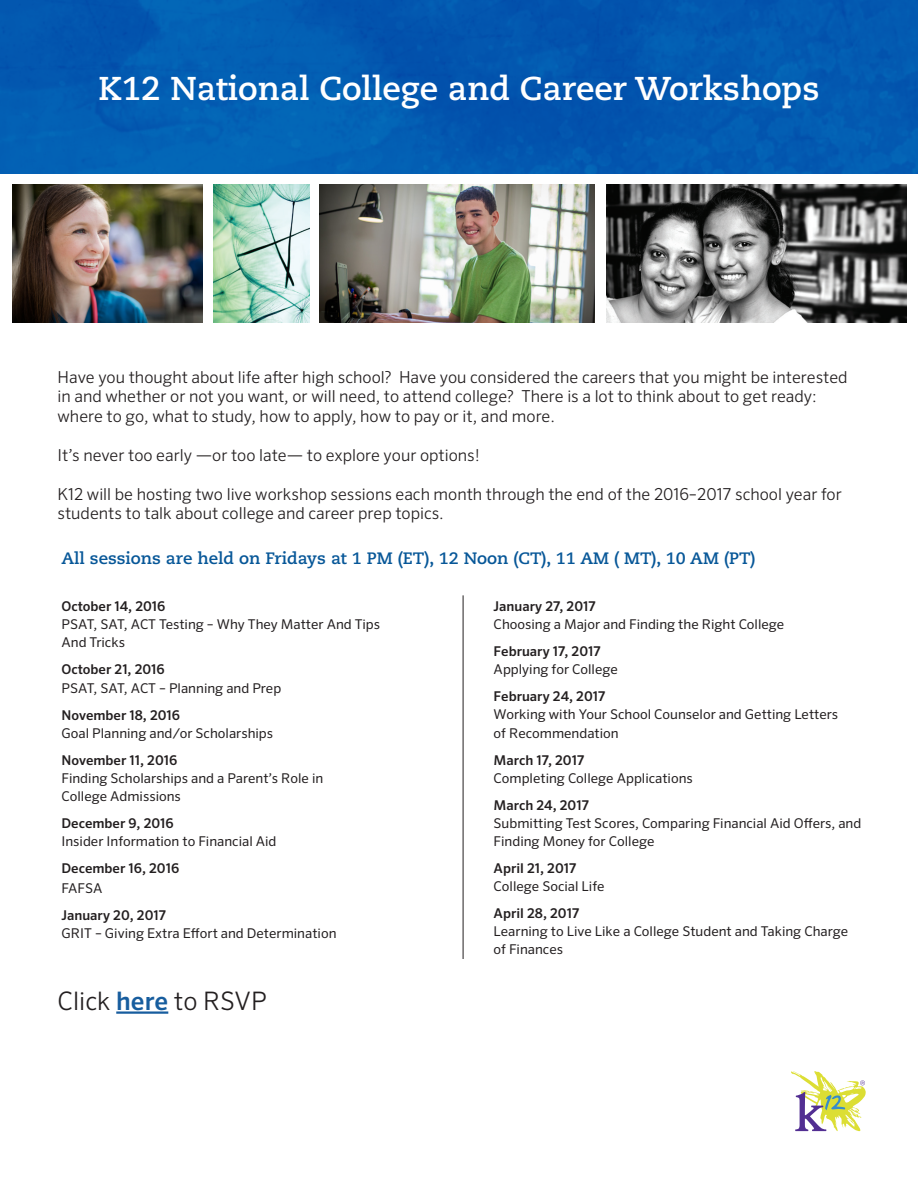
<style>
.page{position:relative;width:918px;height:1188px;background:#fff}
.page>*{position:absolute;margin:0;border:0;box-sizing:border-box;transform-origin:0 0}
.t1{font:700 33px "Caecilia LT Std";color:#fff}
.t2{font:300 25.5px "Sero OT";color:#231f20}
.t3{font:300 16.5px/19.5px "Sero OT";color:#231f20}
.t4{font:700 16.5px "Caecilia LT Std";color:#075798}
.Date{font:13.5px/18px "Sero OT";color:#231f20}
.Date-2{font:500 13.5px/19.5px "Sero OT";color:#231f20}
.s1{font-weight:500}
.s2{font-weight:400}
.s3{font-weight:500;color:#175d9e}
</style>
<div class="page">
<img style="left:0;top:0;width:918px;height:173px">
<img style="left:320px;top:184px;width:274px;height:138px">
<img style="left:606px;top:184px;width:300px;height:138px">
<img style="left:214px;top:185px;width:95px;height:137px">
<img style="left:12px;top:184px;width:190px;height:138px">
<svg style="left:791px;top:1071px;width:75px;height:60px"></svg>
<hr style="left:463px;top:595px;width:1px;height:364px;background:#231f20">
<hr style="left:116px;top:1011px;width:52px;height:3px;background:#175d9e">
<p class="t1" style="left:98px;top:69px;width:723px">K12 National College and Career Workshops</p>
<p class="t3" style="left:58px;top:367px;width:792px">Have you thought about life after high school? Have you considered the careers that you might be interested in and whether or not you want, or will need, to attend college? There is a lot to think about to get ready: where to go, what to study, how to apply, how to pay or it, and more.</p>
<p class="t3" style="left:58px;top:445px;width:424px">It’s never too early —or too late— to explore your options!</p>
<p class="t3" style="left:58px;top:484px;width:786px">K12 will be hosting two live workshop sessions each month through the end of the 2016–2017 school year for students to talk about college and career prep topics.</p>
<p class="t4" style="left:62px;top:548px;width:696px">All sessions are held on Fridays at 1 PM (ET), 12 Noon (CT), 11 AM ( MT), 10 AM (PT)</p>
<p class="Date" style="left:62px;top:597px;width:320px"><span class="s1">October 14, 2016<br></span>PSAT, SAT, ACT Testing – Why They Matter And Tips<br>And Tricks</p>
<p class="Date" style="left:62px;top:659px;width:221px;line-height:19.5px"><span class="s1">October 21, 2016<br></span>PSAT, SAT, ACT – Planning and Prep</p>
<p class="Date" style="left:62px;top:706px;width:213px"><span class="s1">November 18, 2016<br></span>Goal Planning and/or Scholarships</p>
<p class="Date" style="left:62px;top:751px;width:263px"><span class="s1">November 11, 2016<br></span>Finding Scholarships and a Parent’s Role in<br>College Admissions</p>
<p class="Date" style="left:62px;top:814px;width:217px"><span class="s1">December 9, 2016<br></span>Insider Information to Financial Aid</p>
<p class="Date-2" style="left:62px;top:859px;width:119px">December 16, 2016<br><span class="s2">FAFSA</span></p>
<p class="Date" style="left:62px;top:906px;width:277px"><span class="s1">January 20, 2017<br></span>GRIT – Giving Extra Effort and Determination</p>
<p class="t2" style="left:58px;top:986px;width:211px">Click <span class="s3">here</span> to RSVP</p>
<p class="Date" style="left:494px;top:597px;width:292px"><span class="s1">January 27, 2017<br></span>Choosing a Major and Finding the Right College</p>
<p class="Date" style="left:494px;top:642px;width:126px"><span class="s1">February 17, 2017<br></span>Applying for College</p>
<p class="Date" style="left:494px;top:687px;width:346px"><span class="s1">February 24, 2017<br></span>Working with Your School Counselor and Getting Letters</p>
<p class="Date" style="left:494px;top:724px;width:127px">of Recommendation</p>
<p class="Date" style="left:494px;top:751px;width:201px"><span class="s1">March 17, 2017<br></span>Completing College Applications</p>
<p class="Date" style="left:494px;top:796px;width:369px"><span class="s1">March 24, 2017<br></span>Submitting Test Scores, Comparing Financial Aid Offers, and<br>Finding Money for College</p>
<p class="Date" style="left:494px;top:859px;width:112px"><span class="s1">April 21, 2017<br></span>College Social Life</p>
<p class="Date" style="left:494px;top:904px;width:356px"><span class="s1">April 28, 2017<br></span>Learning to Live Like a College Student and Taking Charge of Finances</p>
</div>
